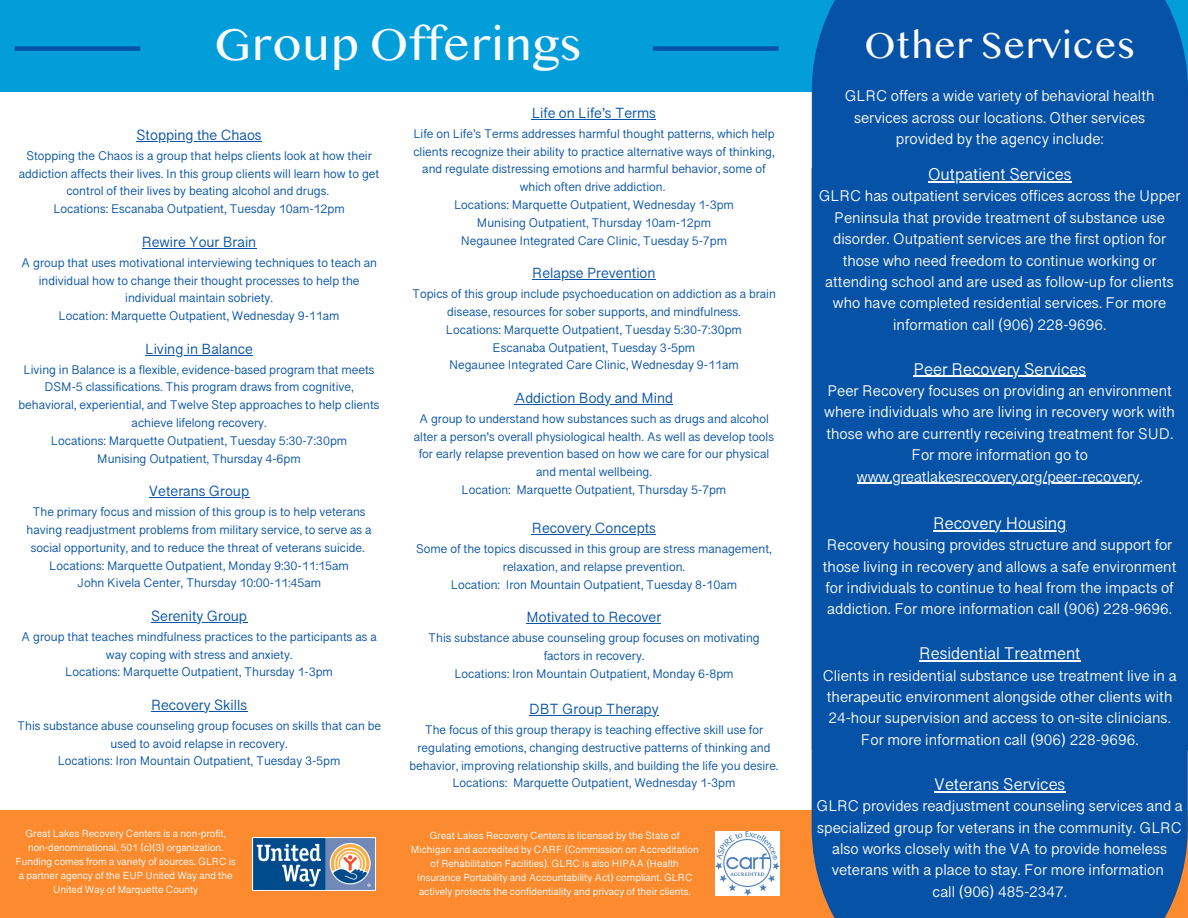
<style>
.page{position:relative;width:1188px;height:918px;background:#fff}
.page>*{position:absolute;margin:0;border:0;box-sizing:border-box;transform-origin:0 0}
.t1{font:47.25px "Myanmar MN";color:#fbfcfe}
.t2{font:38.25px "Myanmar MN";color:#fbfcfe}
.t3{font:17.25px "Myanmar Sangam MN";color:#fbfcfe}
.t4{font:15.75px/21.3px "Myanmar Sangam MN";color:#fbfcfe;text-align:center}
.t5{font:15px "Myanmar Sangam MN";color:#0652a6}
.t6{font:12.75px/17.9px "Myanmar Sangam MN";color:#0652a6;text-align:center}
.t7{font:10.5px/14px "Myanmar Sangam MN";color:#feffff;text-align:center}
</style>
<div class="page">
<div style="left:0;top:810px;width:1188px;height:108px;background:#fc8b2f"></div>
<div style="left:0;top:0;width:1188px;height:92px;background:#029ed9"></div>
<div style="left:812px;top:0;width:376px;height:168px;background:#0652a6"></div>
<div style="left:812px;top:168px;width:376px;height:750px;background:#0652a6"></div>
<img style="left:253px;top:838px;width:122px;height:53px">
<img style="left:716px;top:832px;width:64px;height:64px">
<hr style="left:532px;top:119px;width:124px;height:1px;background:#0652a6">
<hr style="left:532px;top:279px;width:124px;height:1px;background:#0652a6">
<hr style="left:515px;top:404px;width:158px;height:1px;background:#0652a6">
<hr style="left:532px;top:534px;width:124px;height:1px;background:#0652a6">
<hr style="left:527px;top:623px;width:134px;height:1px;background:#0652a6">
<hr style="left:529px;top:715px;width:130px;height:1px;background:#0652a6">
<hr style="left:137px;top:141px;width:125px;height:1px;background:#0652a6">
<hr style="left:142px;top:248px;width:115px;height:1px;background:#0652a6">
<hr style="left:145px;top:355px;width:108px;height:1px;background:#0652a6">
<hr style="left:149px;top:497px;width:100px;height:1px;background:#0652a6">
<hr style="left:151px;top:622px;width:56px;height:1px;background:#0652a6">
<hr style="left:207px;top:622px;width:40px;height:1px;background:#0652a6">
<hr style="left:151px;top:711px;width:96px;height:1px;background:#0652a6">
<div style="left:653px;top:46px;width:126px;height:5px;background:#0652a6"></div>
<hr style="left:928px;top:181px;width:144px;height:1px;background:#fbfcfe">
<hr style="left:913px;top:376px;width:173px;height:1px;background:#fbfcfe">
<hr style="left:857px;top:483px;width:283px;height:1px;background:#fbfcfe">
<hr style="left:933px;top:530px;width:133px;height:1px;background:#fbfcfe">
<hr style="left:919px;top:660px;width:162px;height:2px;background:#fbfcfe">
<hr style="left:934px;top:791px;width:131px;height:1px;background:#fbfcfe">
<div style="left:15px;top:46px;width:125px;height:5px;background:#0652a6"></div>
<h1 class="t1" style="left:214px;top:14px;width:369px">Group Offerings</h1>
<h4 class="t5" style="left:137px;top:126px;width:127px">Stopping the Chaos</h4>
<h4 class="t6" style="left:19px;top:146px;width:362px">Stopping the Chaos is a group that helps clients look at how their addiction affects their lives. In this group clients will learn how to get control of their lives by beating alcohol and drugs.<br>Locations: Escanaba Outpatient, Tuesday 10am-12pm</h4>
<h4 class="t5" style="left:142px;top:233px;width:116px">Rewire Your Brain</h4>
<h4 class="t6" style="left:21px;top:253px;width:357px">A group that uses motivational interviewing techniques to teach an individual how to change their thought processes to help the individual maintain sobriety.<br>Location: Marquette Outpatient, Wednesday 9-11am</h4>
<h4 class="t5" style="left:145px;top:340px;width:109px">Living in Balance</h4>
<h4 class="t6" style="left:19px;top:360px;width:363px">Living in Balance is a flexible, evidence-based program that meets DSM-5 classifications. This program draws from cognitive, behavioral, experiential, and Twelve Step approaches to help clients achieve lifelong recovery.<br>Locations: Marquette Outpatient, Tuesday 5:30-7:30pm<br>Munising Outpatient, Thursday 4-6pm</h4>
<h4 class="t5" style="left:149px;top:482px;width:102px">Veterans Group</h4>
<h4 class="t6" style="left:27px;top:503px;width:347px">The primary focus and mission of this group is to help veterans having readjustment problems from military service, to serve as a social opportunity, and to reduce the threat of veterans suicide.<br>Locations: Marquette Outpatient, Monday 9:30-11:15am<br>John Kivela Center, Thursday 10:00-11:45am</h4>
<h4 class="t5" style="left:151px;top:607px;width:97px">Serenity Group</h4>
<h4 class="t6" style="left:21px;top:627px;width:357px">A group that teaches mindfulness practices to the participants as a way coping with stress and anxiety.<br>Locations: Marquette Outpatient, Thursday 1-3pm</h4>
<h4 class="t5" style="left:151px;top:696px;width:98px">Recovery Skills</h4>
<h4 class="t6" style="left:17px;top:716px;width:365px">This substance abuse counseling group focuses on skills that can be used to avoid relapse in recovery.<br>Locations: Iron Mountain Outpatient, Tuesday 3-5pm</h4>
<h3 class="t5" style="left:532px;top:104px;width:126px">Life on Life’s Terms</h3>
<h3 class="t6" style="left:413px;top:124px;width:363px">Life on Life’s Terms addresses harmful thought patterns, which help clients recognize their ability to practice alternative ways of thinking, and regulate distressing emotions and harmful behavior, some of which often drive addiction.<br>Locations: Marquette Outpatient, Wednesday 1-3pm<br>Munising Outpatient, Thursday 10am-12pm<br>Negaunee Integrated Care Clinic, Tuesday 5-7pm</h3>
<h4 class="t5" style="left:532px;top:264px;width:125px">Relapse Prevention</h4>
<h4 class="t6" style="left:412px;top:285px;width:365px">Topics of this group include psychoeducation on addiction as a brain disease, resources for sober supports, and mindfulness.<br>Locations: Marquette Outpatient, Tuesday 5:30-7:30pm<br>Escanaba Outpatient, Tuesday 3-5pm<br>Negaunee Integrated Care Clinic, Wednesday 9-11am</h4>
<h4 class="t5" style="left:515px;top:389px;width:160px">Addiction Body and Mind</h4>
<h4 class="t6" style="left:414px;top:409px;width:362px">A group to understand how substances such as drugs and alcohol alter a person’s overall physiological health. As well as develop tools for early relapse prevention based on how we care for our physical and mental wellbeing.<br>Location: Marquette Outpatient, Thursday 5-7pm</h4>
<h4 class="t5" style="left:532px;top:519px;width:126px">Recovery Concepts</h4>
<h4 class="t6" style="left:416px;top:540px;width:357px">Some of the topics discussed in this group are stress management, relaxation, and relapse prevention.<br>Location: Iron Mountain Outpatient, Tuesday 8-10am</h4>
<h4 class="t5" style="left:527px;top:609px;width:136px">Motivated to Recover</h4>
<h4 class="t6" style="left:428px;top:629px;width:333px">This substance abuse counseling group focuses on motivating factors in recovery.<br>Locations: Iron Mountain Outpatient, Monday 6-8pm</h4>
<h4 class="t5" style="left:529px;top:700px;width:131px">DBT Group Therapy</h4>
<h4 class="t6" style="left:410px;top:721px;width:370px">The focus of this group therapy is teaching effective skill use for regulating emotions, changing destructive patterns of thinking and behavior, improving relationship skills, and building the life you desire.<br>Locations: Marquette Outpatient, Wednesday 1-3pm</h4>
<h3 class="t7" style="left:15px;top:826px;width:222px">Great Lakes Recovery Centers is a non-profit, non-denominational, 501 (c)(3) organization.<br>Funding comes from a variety of sources. GLRC is a partner agency of the EUP United Way and the United Way of Marquette County</h3>
<h3 class="t7" style="left:411px;top:828px;width:289px">Great Lakes Recovery Centers is licensed by the State of Michigan and accredited by CARF (Commission on Accreditation of Rehabilitation Facilities). GLRC is also HIPAA (Health Insurance Portability and Accountability Act) compliant. GLRC actively protects the confidentiality and privacy of their clients.</h3>
<h3 class="t2" style="left:864px;top:21px;width:273px">Other Services</h3>
<p class="t4" style="left:845px;top:85px;width:311px">GLRC offers a wide variety of behavioral health services across our locations. Other services provided by the agency include:</p>
<h3 class="t3" style="left:928px;top:164px;width:145px">Outpatient Services</h3>
<h3 class="t4" style="left:819px;top:185px;width:363px">GLRC has outpatient services offices across the Upper Peninsula that provide treatment of substance use disorder. Outpatient services are the first option for those who need freedom to continue working or attending school and are used as follow-up for clients who have completed residential services. For more information call (906) 228-9696.</h3>
<h3 class="t3" style="left:913px;top:359px;width:174px">Peer Recovery Services</h3>
<h3 class="t4" style="left:824px;top:380px;width:352px">Peer Recovery focuses on providing an environment where individuals who are living in recovery work with those who are currently receiving treatment for SUD.<br>For more information go to</h3>
<p class="t4" style="left:857px;top:465px;width:287px">www.greatlakesrecovery.org/peer-recovery.</p>
<p class="t3" style="left:933px;top:513px;width:135px">Recovery Housing</p>
<p class="t4" style="left:823px;top:534px;width:355px;text-align:left">Recovery housing provides structure and support for those living in recovery and allows a safe environment for individuals to continue to heal from the impacts of addiction. For more information call (906) 228-9696.</p>
<p class="t3" style="left:919px;top:643px;width:163px">Residential Treatment</p>
<p class="t4" style="left:823px;top:665px;width:355px">Clients in residential substance use treatment live in a therapeutic environment alongside other clients with 24-hour supervision and access to on-site clinicians.<br>For more information call (906) 228-9696.</p>
<p class="t3" style="left:934px;top:774px;width:133px">Veterans Services</p>
<p class="t4" style="left:817px;top:795px;width:368px">GLRC provides readjustment counseling services and a specialized group for veterans in the community. GLRC also works closely with the VA to provide homeless veterans with a place to stay. For more information<br>call (906) 485-2347.</p>
</div>
